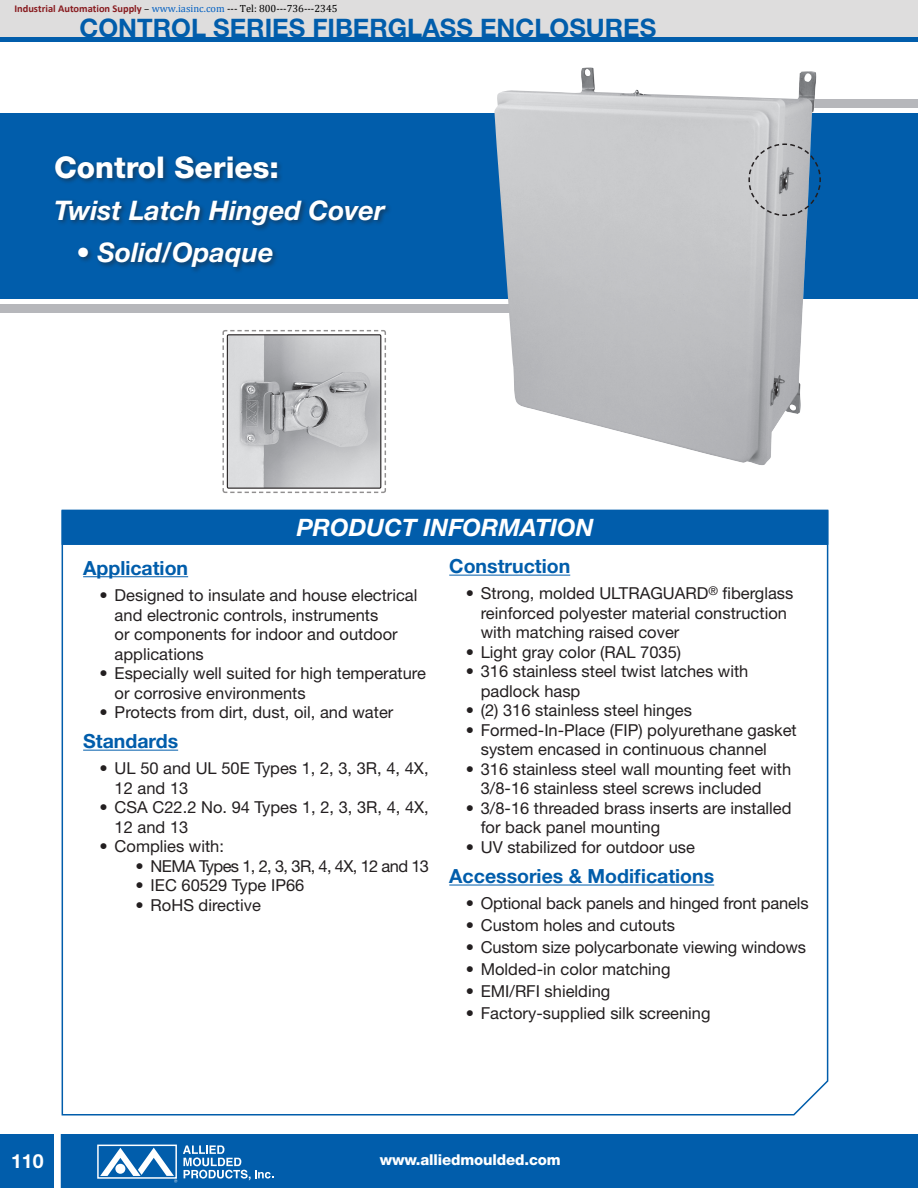
<style>
.page{position:relative;width:918px;height:1188px;background:#fff}
.page>*{position:absolute;margin:0;border:0;box-sizing:border-box;transform-origin:0 0}
.t1{font:800 30px "Helvetica Neue LT Std";color:#fff}
.t2{font:italic 700 27px "Helvetica Neue LT Std";color:#fff}
.t3{font:700 25.5px "Helvetica Neue LT Std";color:#015dab}
.t4{font:italic 700 24px "Helvetica Neue LT Std";color:#fff}
.Blue_wording{font:700 19.5px "Helvetica Neue LT Std";color:#015dab}
.t5{font:700 19.5px "Helvetica Neue LT Std";color:#fff}
.t6{font:16.5px/19.5px "Helvetica Neue LT Std";color:#231f20}
.t7{font:16.5px "Helvetica Neue LT Std";letter-spacing:-.04em;color:#231f20}
.t8{font:800 15px "Helvetica Neue LT Std";letter-spacing:-.01em;color:#fff}
.t9{font:700 10.5px "Calibri";color:#881b1f}
.s1{font-family:"Cambria";font-weight:400;color:#000}
.s2{font-family:"Cambria";font-weight:400;color:#0461c2}
</style>
<div class="page">
<div style="left:58px;top:1134px;width:860px;height:54px;background:#015dab"></div>
<div style="left:0;top:304px;width:674px;height:9px;background:#b6b7bb"></div>
<div style="left:694px;top:99px;width:224px;height:9px;background:#b6b7bb"></div>
<div style="left:0;top:1134px;width:55px;height:54px;background:#015dab"></div>
<svg style="left:54px;top:1134px;width:7px;height:54px"></svg>
<svg style="left:61px;top:509px;width:768px;height:607px"></svg>
<div style="left:0;top:113px;width:918px;height:186px;background:#015dab"></div>
<div style="left:0;top:0;width:918px;height:37px;background:#dedddd"></div>
<div style="left:0;top:37px;width:918px;height:5px;background:#015dab"></div>
<div style="left:97px;top:1145px;width:80px;height:34px;border:1px solid #fff"></div>
<svg style="left:183px;top:1145px;width:90px;height:35px"></svg>
<svg style="left:100px;top:1148px;width:77px;height:35px"></svg>
<hr style="left:83px;top:576px;width:105px;height:1px;background:#015dab">
<hr style="left:83px;top:750px;width:95px;height:1px;background:#015dab">
<hr style="left:449px;top:575px;width:121px;height:1px;background:#015dab">
<hr style="left:449px;top:885px;width:265px;height:1px;background:#015dab">
<div style="left:53px;top:154px;width:340px;height:120px;background:#231f20;opacity:.5"></div>
<img style="left:494px;top:68px;width:323px;height:397px">
<svg style="left:222px;top:330px;width:164px;height:163px"></svg>
<img style="left:229px;top:336px;width:150px;height:151px">
<div style="left:227px;top:334px;width:154px;height:155px;border:1px solid #231f20"></div>
<svg style="left:748px;top:143px;width:73px;height:74px;background:#9baab8"></svg>
<p class="t9" style="left:14px;top:4px;width:325px">Industrial Automation Supply <span class="s1">–</span> <span class="s2">www.iasinc.com</span> <span class="s1">--‐ Tel: 800--‐736--‐2345</span></p>
<h3 class="t3" style="left:80px;top:12px;width:578px">CONTROL SERIES FIBERGLASS ENCLOSURES</h3>
<p class="t1" style="left:54px;top:149px;width:227px">Control Series:</p>
<p class="t2" style="left:54px;top:193px;width:332px">Twist Latch Hinged Cover</p>
<p class="t2" style="left:77px;top:235px;width:198px">• Solid/Opaque</p>
<h3 class="t4" style="left:297px;top:513px;width:298px">PRODUCT INFORMATION</h3>
<p class="Blue_wording" style="left:83px;top:556px;width:107px">Application</p>
<p class="t6" style="left:115px;top:585px;width:304px;text-indent:-15px">• Designed to insulate and house electrical and electronic controls, instruments<br>or components for indoor and outdoor applications</p>
<p class="t6" style="left:115px;top:663px;width:313px;text-indent:-15px">• Especially well suited for high temperature or corrosive environments</p>
<p class="t6" style="left:100px;top:702px;width:295px">• Protects from dirt, dust, oil, and water</p>
<p class="Blue_wording" style="left:83px;top:729px;width:97px">Standards</p>
<p class="t6" style="left:115px;top:759px;width:315px;text-indent:-15px">• UL 50 and UL 50E Types 1, 2, 3, 3R, 4, 4X,<br>12 and 13</p>
<p class="t6" style="left:115px;top:798px;width:316px;text-indent:-15px">• CSA C22.2 No. 94 Types 1, 2, 3, 3R, 4, 4X,<br>12 and 13</p>
<p class="t6" style="left:100px;top:837px;width:126px">• Complies with:</p>
<p class="t7" style="left:136px;top:856px;width:295px">• NEMA Types 1, 2, 3, 3R, 4, 4X, 12 and 13</p>
<p class="t6" style="left:136px;top:876px;width:170px">• IEC 60529 Type IP66</p>
<p class="t6" style="left:136px;top:895px;width:127px">• RoHS directive</p>
<p class="Blue_wording" style="left:449px;top:554px;width:122px">Construction</p>
<p class="t6" style="left:481px;top:584px;width:314px;text-indent:-15px">• Strong, molded ULTRAGUARD<sup>®</sup> fiberglass reinforced polyester material construction with matching raised cover</p>
<p class="t6" style="left:466px;top:642px;width:217px">• Light gray color (RAL 7035)</p>
<p class="t6" style="left:481px;top:662px;width:269px;text-indent:-15px">• 316 stainless steel twist latches with padlock hasp</p>
<p class="t6" style="left:466px;top:701px;width:228px">• (2) 316 stainless steel hinges</p>
<p class="t6" style="left:481px;top:720px;width:317px;text-indent:-15px">• Formed-In-Place (FIP) polyurethane gasket system encased in continuous channel</p>
<p class="t6" style="left:481px;top:759px;width:312px;text-indent:-15px">• 316 stainless steel wall mounting feet with<br>3/8-16 stainless steel screws included</p>
<p class="t6" style="left:481px;top:798px;width:312px;text-indent:-15px">• 3/8-16 threaded brass inserts are installed for back panel mounting</p>
<p class="t6" style="left:466px;top:837px;width:231px">• UV stabilized for outdoor use</p>
<p class="Blue_wording" style="left:449px;top:864px;width:266px">Accessories &amp; Modifications</p>
<p class="t6" style="left:466px;top:893px;width:344px">• Optional back panels and hinged front panels</p>
<p class="t6" style="left:466px;top:915px;width:211px">• Custom holes and cutouts</p>
<p class="t6" style="left:466px;top:937px;width:342px">• Custom size polycarbonate viewing windows</p>
<p class="t6" style="left:466px;top:959px;width:206px">• Molded-in color matching</p>
<p class="t6" style="left:466px;top:981px;width:146px">• EMI/RFI shielding</p>
<p class="t6" style="left:466px;top:1003px;width:246px">• Factory-supplied silk screening</p>
<p class="t5" style="left:11px;top:1149px;width:34px">110</p>
<p class="t8" style="left:380px;top:1151px;width:182px">www.alliedmoulded.com</p>
</div>
